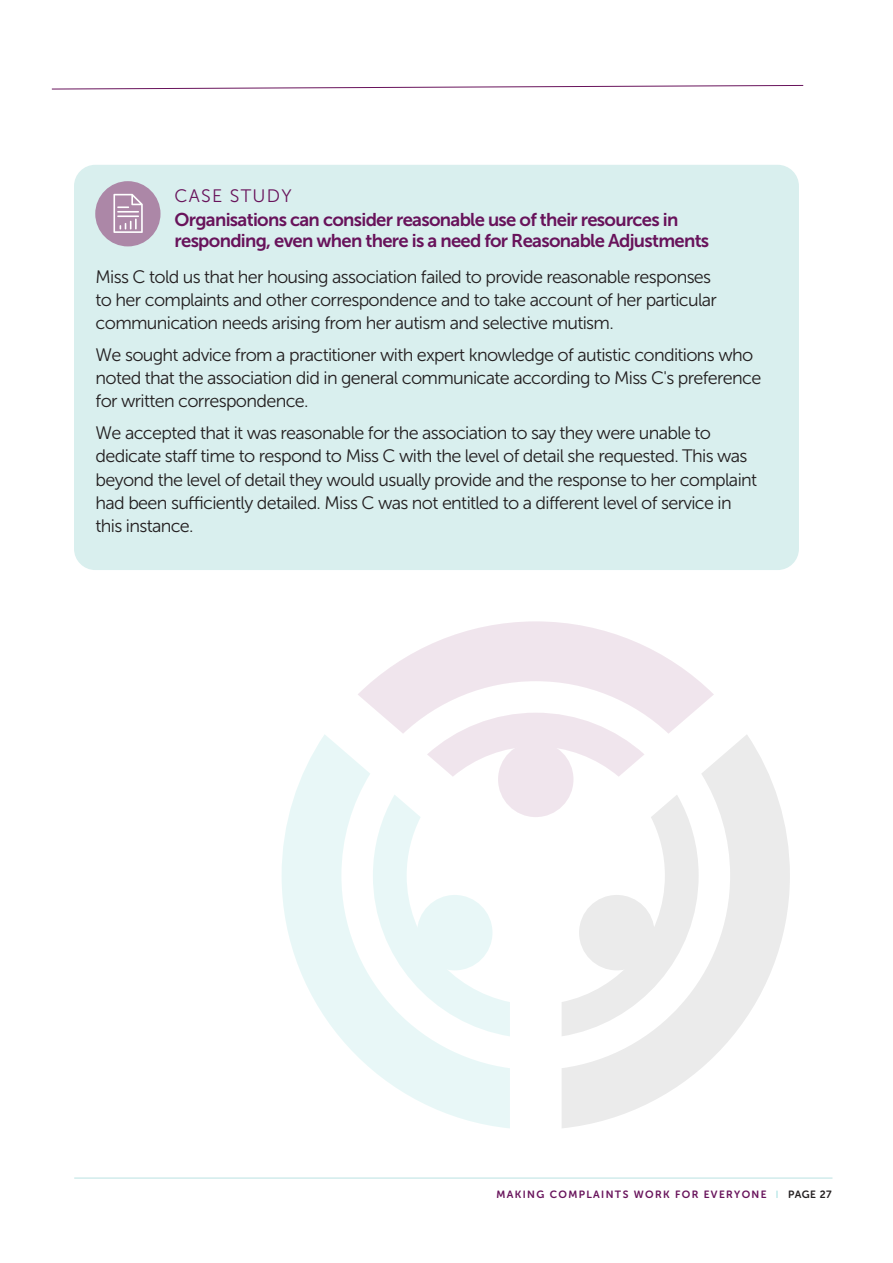
<style>
.page{position:relative;width:893px;height:1263px;background:#fff}
.page>*{position:absolute;margin:0;border:0;box-sizing:border-box;transform-origin:0 0}
.t1{font:18.45px/21px "Museo Sans 700";letter-spacing:-.04em;color:#68135b}
.t2{font:18px/23.2px "Museo Sans 300";letter-spacing:-.035em;color:#231f20}
.t3{font:18px "Museo Sans 300";letter-spacing:.07em;color:#68135b}
.t4{font:10.5px "Museo Sans Rounded 700";letter-spacing:.13em;color:#68135b}
.s1{font-family:"Museo Sans Rounded 100";color:#42c0bf}
.s2{color:#231f20}
</style>
<div class="page">
<hr style="left:74px;top:1178px;width:758px;height:1px;background:#bae2e2">
<svg style="left:51px;top:85px;width:753px;height:5px"></svg>
<div style="left:74px;top:165px;width:725px;height:405px;background:#d9efee;border-radius:21px"></div>
<div style="left:95px;top:181px;width:66px;height:65px;background:#ac87a7;border-radius:50%"></div>
<svg style="left:113px;top:194px;width:30px;height:39px"></svg>
<svg style="left:562px;top:735px;width:228px;height:393px;fill:#ebebeb"></svg>
<svg style="left:282px;top:735px;width:228px;height:393px;fill:#e8f7f7"></svg>
<svg style="left:373px;top:794px;width:137px;height:242px"></svg>
<svg style="left:358px;top:621px;width:356px;height:156px"></svg>
<svg style="left:562px;top:794px;width:137px;height:242px"></svg>
<div style="left:579px;top:895px;width:75px;height:75px;background:#ebebeb;border-radius:50%"></div>
<div style="left:417px;top:895px;width:75px;height:75px;background:#e8f7f7;border-radius:50%"></div>
<div style="left:498px;top:742px;width:75px;height:75px;background:#f0e5ed;border-radius:50%"></div>
<p class="t3" style="left:175px;top:185px;width:119px">CASE STUDY</p>
<p class="t1" style="left:175px;top:209px;width:536px">Organisations can consider reasonable use of their resources in responding, even when there is a need for Reasonable Adjustments</p>
<p class="t2" style="left:96px;top:265px;width:623px">Miss C told us that her housing association failed to provide reasonable responses to her complaints and other correspondence and to take account of her particular communication needs arising from her autism and selective mutism.</p>
<p class="t2" style="left:96px;top:343px;width:667px">We sought advice from a practitioner with expert knowledge of autistic conditions who noted that the association did in general communicate according to Miss C's preference for written correspondence.</p>
<p class="t2" style="left:96px;top:421px;width:663px">We accepted that it was reasonable for the association to say they were unable to dedicate staff time to respond to Miss C with the level of detail she requested. This was beyond the level of detail they would usually provide and the response to her complaint had been sufficiently detailed. Miss C was not entitled to a different level of service in this instance.</p>
<p class="t4" style="left:496px;top:1191px;width:337px">MAKING COMPLAINTS WORK FOR EVERYONE <span class="s1">I</span> <span class="s2">PAGE 27</span></p>
</div>
